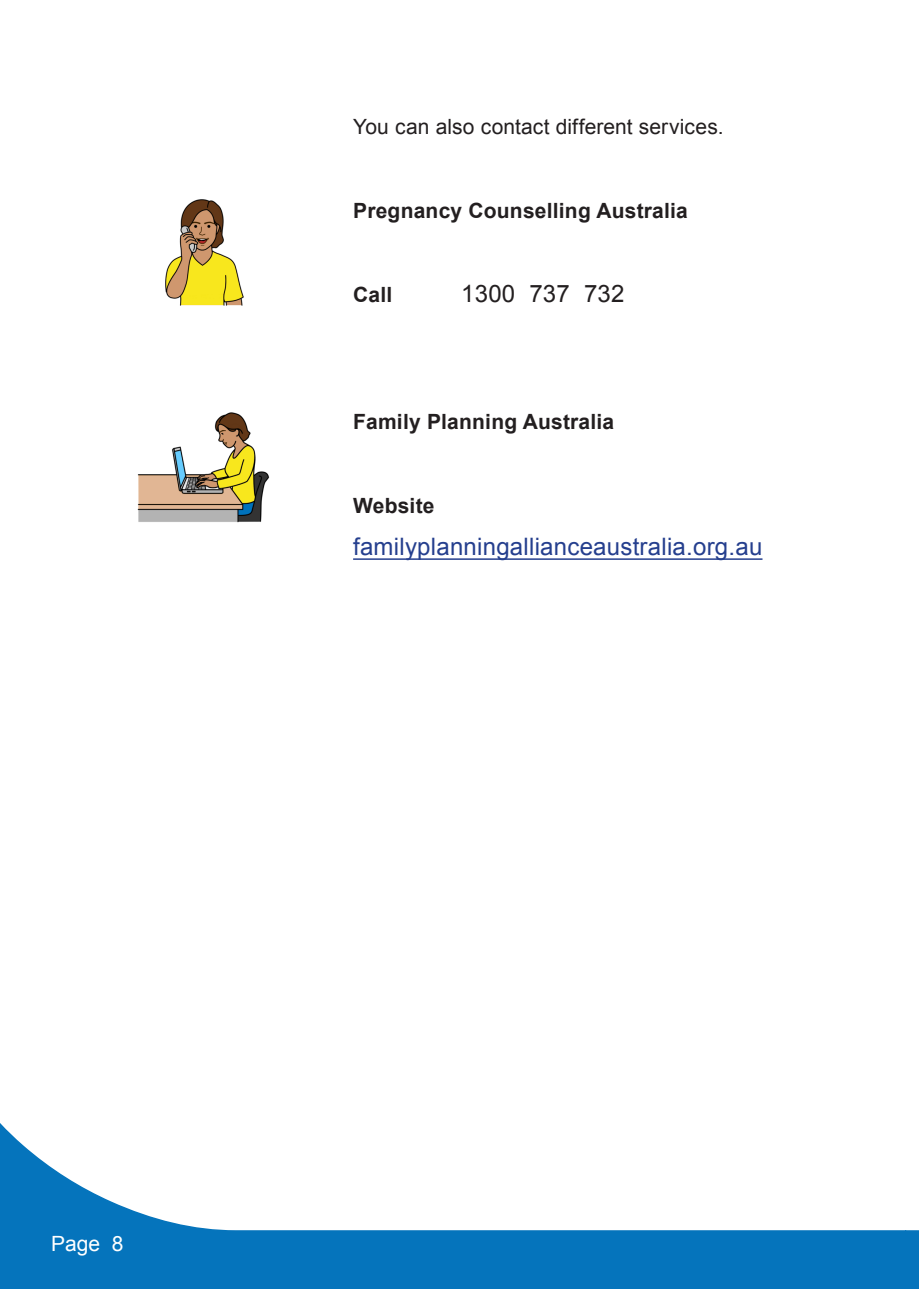
<style>
.page{position:relative;width:919px;height:1289px;background:#fff}
.page>*{position:absolute;margin:0;border:0;box-sizing:border-box;transform-origin:0 0}
.t1{font:24px "Arial";letter-spacing:.01em;color:#253f8e}
.t2{font:24px "Arial";letter-spacing:.01em;color:#231f20}
.t3{font:700 21px "Arial";letter-spacing:.01em;color:#231f20}
.t4{font:21px "Arial";letter-spacing:.005em;color:#231f20}
.t5{font:21px "Arial";color:#fff}
</style>
<div class="page">
<svg style="left:0;top:1123px;width:904px;height:165px"></svg>
<svg style="left:904px;top:1230px;width:14px;height:58px"></svg>
<hr style="left:353px;top:558px;width:409px;height:2px;background:#253f8e">
<img style="left:165px;top:199px;width:79px;height:107px">
<img style="left:137px;top:412px;width:133px;height:111px">
<p class="t4" style="left:353px;top:113px;width:372px">You can also contact different services.</p>
<h3 class="t3" style="left:353px;top:197px;width:336px">Pregnancy Counselling Australia</h3>
<p class="t3" style="left:353px;top:281px;width:41px">Call</p>
<p class="t2" style="left:461px;top:278px;width:165px">1300 737 732</p>
<h3 class="t3" style="left:353px;top:407px;width:263px">Family Planning Australia</h3>
<p class="t3" style="left:353px;top:491px;width:83px">Website</p>
<p class="t1" style="left:353px;top:530px;width:411px">familyplanningallianceaustralia.org.au</p>
<p class="t5" style="left:51px;top:1229px;width:74px">Page 8</p>
</div>
